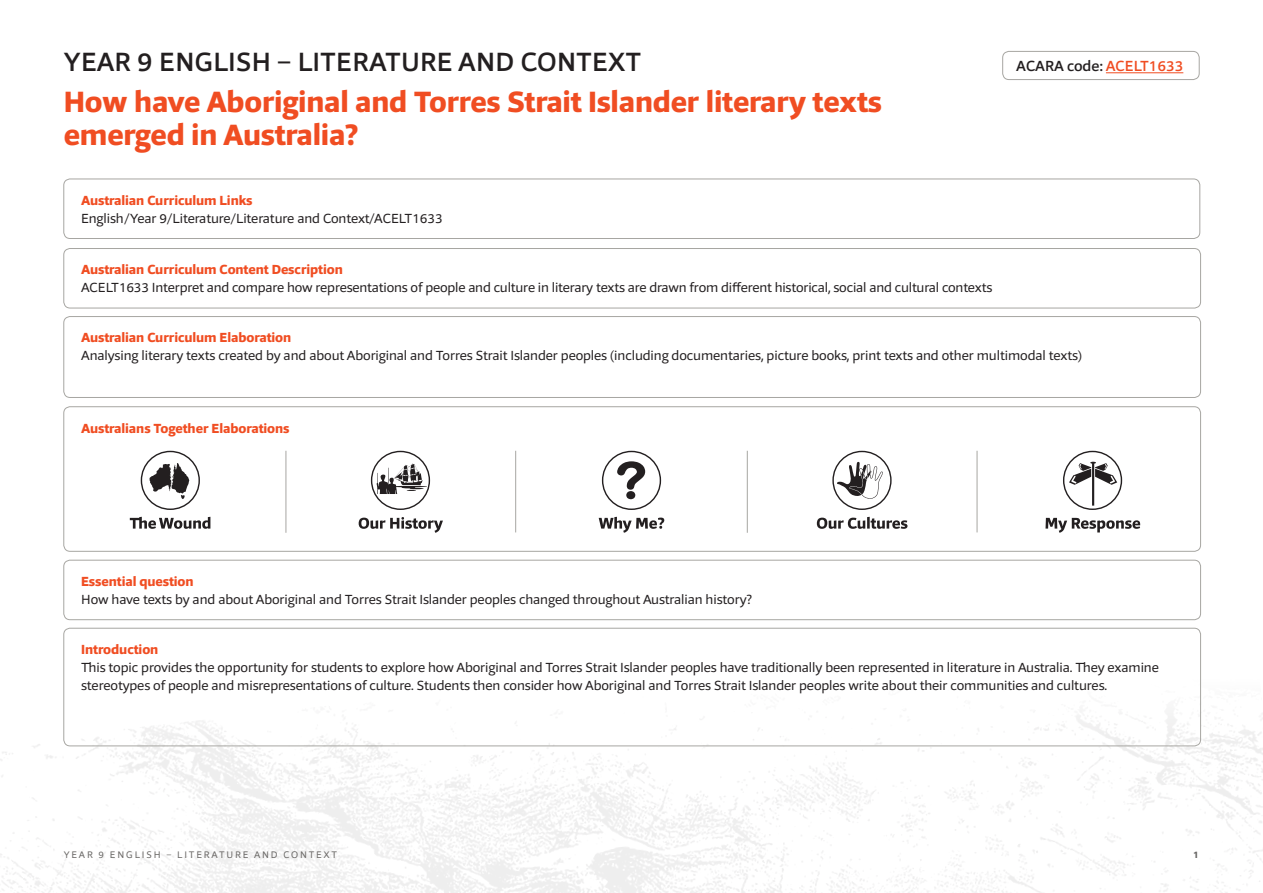
<style>
.page{position:relative;width:1263px;height:893px;background:#fff}
.page>*{position:absolute;margin:0;border:0;box-sizing:border-box;transform-origin:0 0}
.t1{font:800 30px/33px "Foro Sans";letter-spacing:-.005em;color:#f04d22}
.t2{font:500 27px "Foro Sans";letter-spacing:.01em;color:#231f20}
.t3{font:500 15px "Foro Sans";letter-spacing:-.005em;color:#231f20}
.Table_body_text{font:13.5px/18px "Foro Sans";letter-spacing:-.005em;color:#231f20}
.Table_body_text-2{font:800 13.5px "Foro Sans";letter-spacing:-.005em;color:#f04d22}
.t4{font:9.75px "Foro Sans";letter-spacing:.19em;color:#6b6967}
.t5{font:800 9.75px "Foro Sans";color:#6b6967}
.s1{font-weight:800;color:#f04d22}
.s2{color:#f04d22}
</style>
<div class="page">
<div style="left:63px;top:179px;width:1137px;height:60px;border:1px solid #a7a6a2;border-radius:6px"></div>
<div style="left:63px;top:248px;width:1138px;height:60px;border:1px solid #a7a6a2;border-radius:6px"></div>
<div style="left:63px;top:316px;width:1138px;height:82px;border:1px solid #a7a6a2;border-radius:6px"></div>
<div style="left:63px;top:560px;width:1138px;height:60px;border:1px solid #a7a6a2;border-radius:6px"></div>
<div style="left:63px;top:628px;width:1138px;height:118px;border:1px solid #a7a6a2;border-radius:6px"></div>
<div style="left:63px;top:406px;width:1138px;height:146px;border:1px solid #a7a6a2;border-radius:6px"></div>
<hr style="left:515px;top:451px;width:1px;height:81px;background:#a7a6a2">
<hr style="left:747px;top:451px;width:1px;height:82px;background:#a7a6a2">
<hr style="left:285px;top:451px;width:1px;height:82px;background:#a7a6a2">
<hr style="left:976px;top:451px;width:1px;height:81px;background:#a7a6a2">
<svg style="left:130px;top:451px;width:80px;height:78px"></svg>
<svg style="left:359px;top:451px;width:84px;height:82px"></svg>
<svg style="left:599px;top:451px;width:65px;height:82px"></svg>
<svg style="left:817px;top:451px;width:90px;height:78px"></svg>
<svg style="left:1045px;top:451px;width:95px;height:82px"></svg>
<hr style="left:1106px;top:72px;width:77px;height:1px;background:#f04d22">
<div style="left:1002px;top:51px;width:197px;height:29px;border:1px solid #a7a6a2;border-radius:6px"></div>
<p class="t2" style="left:64px;top:45px;width:579px">YEAR 9 ENGLISH – LITERATURE AND CONTEXT</p>
<p class="t1" style="left:64px;top:85px;width:819px">How have Aboriginal and Torres Strait Islander literary texts emerged in Australia?</p>
<p class="Table_body_text" style="left:81px;top:191px;width:363px"><span class="s1">Australian Curriculum Links<br></span>English/Year 9/Literature/Literature and Context/ACELT1633</p>
<p class="Table_body_text" style="left:81px;top:261px;width:912px"><span class="s1">Australian Curriculum Content Description<br></span>ACELT1633 Interpret and compare how representations of people and culture in literary texts are drawn from different historical, social and cultural contexts</p>
<p class="t3" style="left:1016px;top:57px;width:169px">ACARA code: <span class="s2">ACELT1633</span></p>
<p class="Table_body_text" style="left:81px;top:329px;width:1002px"><span class="s1">Australian Curriculum Elaboration<br></span>Analysing literary texts created by and about Aboriginal and Torres Strait Islander peoples (including documentaries, picture books, print texts and other multimodal texts)</p>
<p class="Table_body_text-2" style="left:81px;top:419px;width:210px">Australians Together Elaborations</p>
<p class="Table_body_text" style="left:81px;top:572px;width:673px"><span class="s1">Essential question<br></span>How have texts by and about Aboriginal and Torres Strait Islander peoples changed throughout Australian history?</p>
<p class="Table_body_text" style="left:81px;top:640px;width:1079px"><span class="s1">Introduction<br></span>This topic provides the opportunity for students to explore how Aboriginal and Torres Strait Islander peoples have traditionally been represented in literature in Australia. They examine stereotypes of people and misrepresentations of culture. Students then consider how Aboriginal and Torres Strait Islander peoples write about their communities and cultures.</p>
<p class="t4" style="left:64px;top:848px;width:275px">YEAR 9 ENGLISH – LITERATURE AND CONTEXT</p>
<p class="t5" style="left:1193px;top:848px;width:7px">1</p>
</div>
